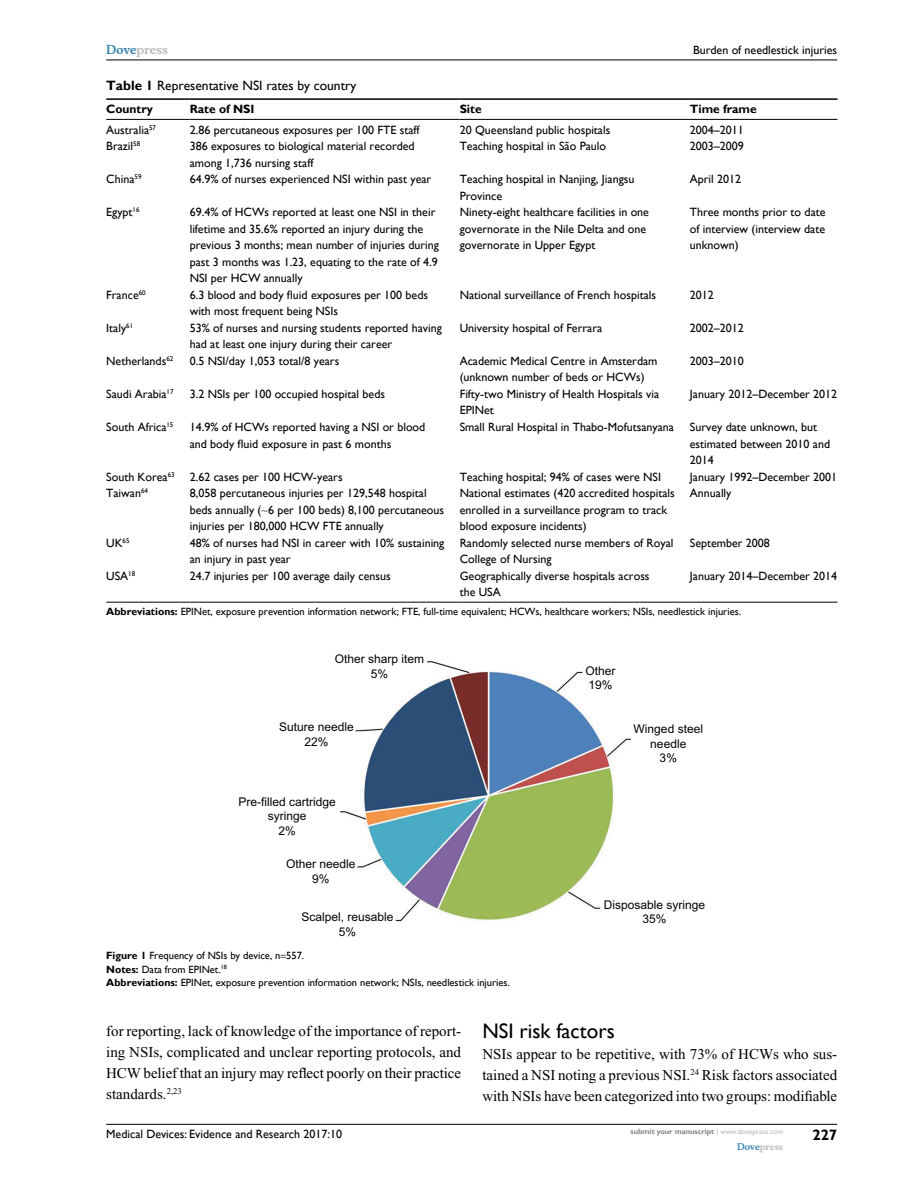
<style>
.page{position:relative;width:918px;height:1188px;background:#fff}
.page>*{position:absolute;margin:0;border:0;box-sizing:border-box;transform-origin:0 0}
.t1{font:21px "Gill Sans";color:#000}
.t2{font:15px/21px "Times New Roman";letter-spacing:-.005em;color:#000;text-align:justify}
.t3{font:700 15px "Gill Sans";color:#000}
.t4{font:13.5px "Gill Sans";color:#000}
.t5{font:12px/16.5px "Gill Sans";color:#000}
.t6{font:12px/14.4px "Arial";color:#000;text-align:center}
.t7{font:700 12px "Gill Sans";color:#000}
.t8{font:700 12px "Musee";color:#b8babc}
.t9{font:10.5px/13.5px "Gill Sans";color:#000}
.t10{font:700 9px "Musee";color:#b8babc}
.t11{font:700 7.5px "Gill Sans";color:#808285}
.s1{color:#3785ad}
.s2{font-weight:700}
.s3{font-weight:400;color:#b8babc}
</style>
<div class="page">
<hr style="left:106px;top:1124px;width:731px;height:1px;background:#000">
<hr style="left:106px;top:60px;width:731px;height:1px;background:#000">
<hr style="left:106px;top:98px;width:84px;height:2px;background:#000">
<hr style="left:190px;top:98px;width:270px;height:2px;background:#000">
<hr style="left:460px;top:98px;width:230px;height:2px;background:#000">
<hr style="left:690px;top:98px;width:148px;height:2px;background:#000">
<hr style="left:106px;top:119px;width:84px;height:1px;background:#000">
<hr style="left:190px;top:119px;width:270px;height:1px;background:#000">
<hr style="left:460px;top:119px;width:230px;height:1px;background:#000">
<hr style="left:690px;top:119px;width:148px;height:1px;background:#000">
<hr style="left:106px;top:602px;width:84px;height:1px;background:#000">
<hr style="left:190px;top:602px;width:270px;height:1px;background:#000">
<hr style="left:460px;top:602px;width:230px;height:1px;background:#000">
<hr style="left:690px;top:602px;width:148px;height:1px;background:#000">
<img style="left:341px;top:661px;width:289px;height:262px">
<p class="t8" style="left:106px;top:43px;width:63px"><span class="s1">Dove</span>press</p>
<p class="t5" style="left:693px;top:42px;width:146px">Burden of needlestick injuries</p>
<p class="t4" style="left:106px;top:78px;width:252px"><span class="s2">Table 1</span> Representative NSI rates by country</p>
<p class="t7" style="left:106px;top:102px;width:48px">Country</p>
<p class="t7" style="left:190px;top:102px;width:66px">Rate of NSI</p>
<p class="t7" style="left:460px;top:102px;width:23px">Site</p>
<p class="t7" style="left:690px;top:102px;width:68px">Time frame</p>
<p class="t5" style="left:106px;top:122px;width:51px">Australia<sup>57</sup></p>
<p class="t5" style="left:190px;top:122px;width:231px">2.86 percutaneous exposures per 100 FTE staff</p>
<p class="t5" style="left:460px;top:122px;width:152px">20 Queensland public hospitals</p>
<p class="t5" style="left:690px;top:122px;width:55px">2004–2011</p>
<p class="t5" style="left:106px;top:138px;width:35px">Brazil<sup>58</sup></p>
<p class="t5" style="left:190px;top:138px;width:227px">386 exposures to biological material recorded among 1,736 nursing staff</p>
<p class="t5" style="left:460px;top:138px;width:148px">Teaching hospital in São Paulo</p>
<p class="t5" style="left:690px;top:138px;width:55px">2003–2009</p>
<p class="t5" style="left:106px;top:171px;width:37px">China<sup>59</sup></p>
<p class="t5" style="left:190px;top:171px;width:243px">64.9% of nurses experienced NSI within past year</p>
<p class="t5" style="left:460px;top:171px;width:176px">Teaching hospital in Nanjing, Jiangsu<br>Province</p>
<p class="t5" style="left:690px;top:171px;width:53px">April 2012</p>
<p class="t5" style="left:106px;top:204px;width:35px">Egypt<sup>16</sup></p>
<p class="t5" style="left:190px;top:204px;width:251px">69.4% of HCWs reported at least one NSI in their lifetime and 35.6% reported an injury during the previous 3 months; mean number of injuries during past 3 months was 1.23, equating to the rate of 4.9<br>NSI per HCW annually</p>
<p class="t5" style="left:460px;top:204px;width:191px">Ninety-eight healthcare facilities in one governorate in the Nile Delta and one governorate in Upper Egypt</p>
<p class="t5" style="left:690px;top:204px;width:137px;text-align:justify">Three months prior to date of interview (interview date unknown)</p>
<p class="t5" style="left:106px;top:287px;width:41px">France<sup>60</sup></p>
<p class="t5" style="left:190px;top:287px;width:240px">6.3 blood and body fluid exposures per 100 beds with most frequent being NSIs</p>
<p class="t5" style="left:460px;top:287px;width:198px">National surveillance of French hospitals</p>
<p class="t5" style="left:690px;top:287px;width:25px">2012</p>
<p class="t5" style="left:106px;top:320px;width:28px">Italy<sup>61</sup></p>
<p class="t5" style="left:190px;top:320px;width:254px">53% of nurses and nursing students reported having had at least one injury during their career</p>
<p class="t5" style="left:460px;top:320px;width:144px">University hospital of Ferrara</p>
<p class="t5" style="left:690px;top:320px;width:55px">2002–2012</p>
<p class="t5" style="left:106px;top:353px;width:69px">Netherlands<sup>62</sup></p>
<p class="t5" style="left:190px;top:353px;width:151px">0.5 NSI/day 1,053 total/8 years</p>
<p class="t5" style="left:460px;top:353px;width:199px">Academic Medical Centre in Amsterdam (unknown number of beds or HCWs)</p>
<p class="t5" style="left:690px;top:353px;width:55px">2003–2010</p>
<p class="t5" style="left:106px;top:386px;width:69px">Saudi Arabia<sup>17</sup></p>
<p class="t5" style="left:190px;top:386px;width:197px">3.2 NSIs per 100 occupied hospital beds</p>
<p class="t5" style="left:460px;top:386px;width:201px">Fifty-two Ministry of Health Hospitals via<br>EPINet</p>
<p class="t5" style="left:690px;top:386px;width:149px">January 2012–December 2012</p>
<p class="t5" style="left:106px;top:419px;width:69px">South Africa<sup>15</sup></p>
<p class="t5" style="left:190px;top:419px;width:237px">14.9% of HCWs reported having a NSI or blood and body fl uid exposure in past 6 months</p>
<p class="t5" style="left:460px;top:419px;width:216px">Small Rural Hospital in Thabo-Mofutsanyana</p>
<p class="t5" style="left:690px;top:419px;width:142px">Survey date unknown, but estimated between 2010 and<br>2014</p>
<p class="t5" style="left:106px;top:468px;width:70px">South Korea<sup>63</sup></p>
<p class="t5" style="left:190px;top:468px;width:154px">2.62 cases per 100 HCW-years</p>
<p class="t5" style="left:460px;top:468px;width:203px">Teaching hospital; 94% of cases were NSI</p>
<p class="t5" style="left:690px;top:468px;width:149px">January 1992–December 2001</p>
<p class="t5" style="left:106px;top:485px;width:43px">Taiwan<sup>64</sup></p>
<p class="t5" style="left:190px;top:485px;width:256px">8,058 percutaneous injuries per 129,548 hospital beds annually ( 6 per 100 beds) 8,100 percutaneous injuries per 180,000 HCW FTE annually</p>
<p class="t5" style="left:460px;top:485px;width:217px">National estimates (420 accredited hospitals enrolled in a surveillance program to track blood exposure incidents)</p>
<p class="t5" style="left:690px;top:485px;width:43px">Annually</p>
<p class="t5" style="left:106px;top:535px;width:25px">UK<sup>65</sup></p>
<p class="t5" style="left:190px;top:535px;width:256px">48% of nurses had NSI in career with 10% sustaining an injury in past year</p>
<p class="t5" style="left:460px;top:535px;width:215px">Randomly selected nurse members of Royal<br>College of Nursing</p>
<p class="t5" style="left:690px;top:535px;width:82px">September 2008</p>
<p class="t5" style="left:106px;top:568px;width:30px">USA<sup>18</sup></p>
<p class="t5" style="left:190px;top:568px;width:203px">24.7 injuries per 100 average daily census</p>
<p class="t5" style="left:460px;top:568px;width:191px">Geographically diverse hospitals across the USA</p>
<p class="t5" style="left:690px;top:568px;width:149px">January 2014–December 2014</p>
<p class="t9" style="left:106px;top:605px;width:636px"><span class="s2">Abbreviations:</span> EPINet, exposure prevention information network; FTE, full-time equivalent; HCWs, healthcare workers; NSIs, needlestick injuries.</p>
<p class="t6" style="left:335px;top:653px;width:91px">Other sharp item<br>5%</p>
<p class="t6" style="left:585px;top:664px;width:32px;text-align:left">Other<br>19%</p>
<p class="t6" style="left:279px;top:721px;width:76px">Suture needle<br>22%</p>
<p class="t6" style="left:239px;top:795px;width:99px">Pre-filled cartridge syringe<br>2%</p>
<p class="t6" style="left:286px;top:858px;width:71px">Other needle<br>9%</p>
<p class="t6" style="left:301px;top:911px;width:94px">Scalpel, reusable<br>5%</p>
<p class="t6" style="left:634px;top:723px;width:71px">Winged steel needle<br>3%</p>
<p class="t6" style="left:604px;top:898px;width:103px">Disposable syringe<br>35%</p>
<p class="t9" style="left:106px;top:949px;width:405px"><span class="s2">Figure 1</span> Frequency of NSIs by device, n 557.<br><span class="s2">Notes:</span> Data from EPINet.<sup>18<br></sup><span class="s2">Abbreviations:</span> EPINet, exposure prevention information network; NSIs, needlestick injuries.</p>
<p class="t2" style="left:106px;top:1020px;width:356px">for reporting, lack of knowledge of the importance of report&shy;ing NSIs, complicated and unclear reporting protocols, and HCW belief that an injury may reflect poorly on their practice standards.<sup>2,23</sup></p>
<h1 class="t1" style="left:482px;top:1019px;width:134px">NSI risk factors</h1>
<p class="t2" style="left:482px;top:1044px;width:356px">NSIs appear to be repetitive, with 73% of HCWs who sus&shy;tained a NSI noting a previous NSI.<sup>24</sup> Risk factors associated with NSIs have been categorized into two groups: modifiable</p>
<p class="t5" style="left:106px;top:1126px;width:237px">Medical Devices: Evidence and Research 2017:10</p>
<p class="t11" style="left:631px;top:1127px;width:154px">submit your manuscript <span class="s3">| www.dovepress.com</span></p>
<p class="t10" style="left:737px;top:1141px;width:48px"><span class="s1">Dove</span>press</p>
<p class="t3" style="left:812px;top:1126px;width:26px">227</p>
</div>
